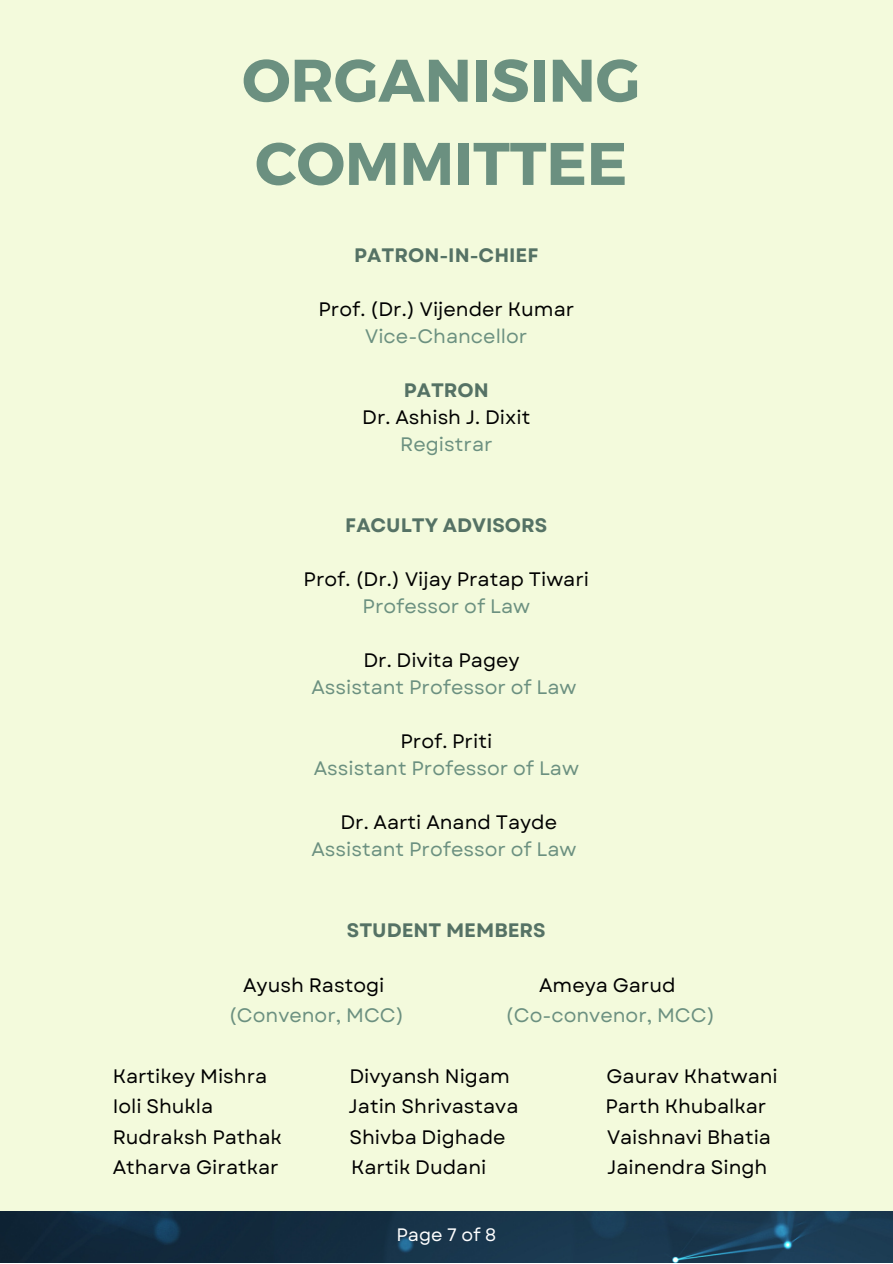
<style>
.page{position:relative;width:893px;height:1264px;background:#fff}
.page>*{position:absolute;margin:0;border:0;box-sizing:border-box;transform-origin:0 0}
.t1{font:700 60px/83.2px "Montserrat";color:#6b9080}
.t2{font:19.5px "Garet";color:#000}
.t3{font:19.5px "Garet";color:#6b9080}
.t4{font:700 19.5px "Garet";color:#557265}
.t5{font:18px "Garet";color:#fff}
</style>
<div class="page">
<img style="left:0;top:1209px;width:892px;height:53px">
<div style="left:0;top:0;width:892px;height:1209px;background:#f3fadc"></div>
<h1 class="t1" style="left:242px;top:36px;width:399px">ORGANISING<br>COMMITTEE</h1>
<p class="t4" style="left:354px;top:241px;width:185px">PATRON-IN-CHIEF</p>
<p class="t2" style="left:318px;top:295px;width:257px">Prof. (Dr.) Vijender Kumar</p>
<p class="t3" style="left:365px;top:322px;width:164px">Vice-Chancellor</p>
<p class="t4" style="left:404px;top:376px;width:87px">PATRON</p>
<p class="t2" style="left:362px;top:403px;width:169px">Dr. Ashish J. Dixit</p>
<p class="t3" style="left:400px;top:430px;width:94px">Registrar</p>
<p class="t4" style="left:345px;top:511px;width:203px">FACULTY ADVISORS</p>
<p class="t2" style="left:303px;top:565px;width:287px">Prof. (Dr.) Vijay Pratap Tiwari</p>
<p class="t3" style="left:362px;top:592px;width:169px">Professor of Law</p>
<p class="t2" style="left:363px;top:646px;width:158px">Dr. Divita Pagey</p>
<p class="t3" style="left:311px;top:673px;width:266px">Assistant Professor of Law</p>
<p class="t2" style="left:400px;top:727px;width:93px">Prof. Priti</p>
<p class="t3" style="left:314px;top:754px;width:266px">Assistant Professor of Law</p>
<p class="t2" style="left:340px;top:807px;width:218px">Dr. Aarti Anand Tayde</p>
<p class="t3" style="left:311px;top:834px;width:266px">Assistant Professor of Law</p>
<p class="t4" style="left:347px;top:915px;width:200px">STUDENT MEMBERS</p>
<p class="t2" style="left:243px;top:970px;width:143px">Ayush Rastogi</p>
<p class="t2" style="left:539px;top:970px;width:138px">Ameya Garud</p>
<p class="t3" style="left:229px;top:1001px;width:177px">(Convenor, MCC)</p>
<p class="t3" style="left:505px;top:1001px;width:211px">(Co-convenor, MCC)</p>
<p class="t2" style="left:113px;top:1062px;width:156px">Kartikey Mishra</p>
<p class="t2" style="left:349px;top:1062px;width:162px">Divyansh Nigam</p>
<p class="t2" style="left:606px;top:1062px;width:173px">Gaurav Khatwani</p>
<p class="t2" style="left:113px;top:1092px;width:102px">Ioli Shukla</p>
<p class="t2" style="left:348px;top:1092px;width:171px">Jatin Shrivastava</p>
<p class="t2" style="left:605px;top:1092px;width:162px">Parth Khubalkar</p>
<p class="t2" style="left:113px;top:1122px;width:171px">Rudraksh Pathak</p>
<p class="t2" style="left:349px;top:1122px;width:158px">Shivba Dighade</p>
<p class="t2" style="left:607px;top:1122px;width:165px">Vaishnavi Bhatia</p>
<p class="t2" style="left:113px;top:1153px;width:167px">Atharva Giratkar</p>
<p class="t2" style="left:351px;top:1153px;width:137px">Kartik Dudani</p>
<p class="t2" style="left:607px;top:1153px;width:162px">Jainendra Singh</p>
<p class="t5" style="left:396px;top:1221px;width:101px">Page 7 of 8</p>
</div>
